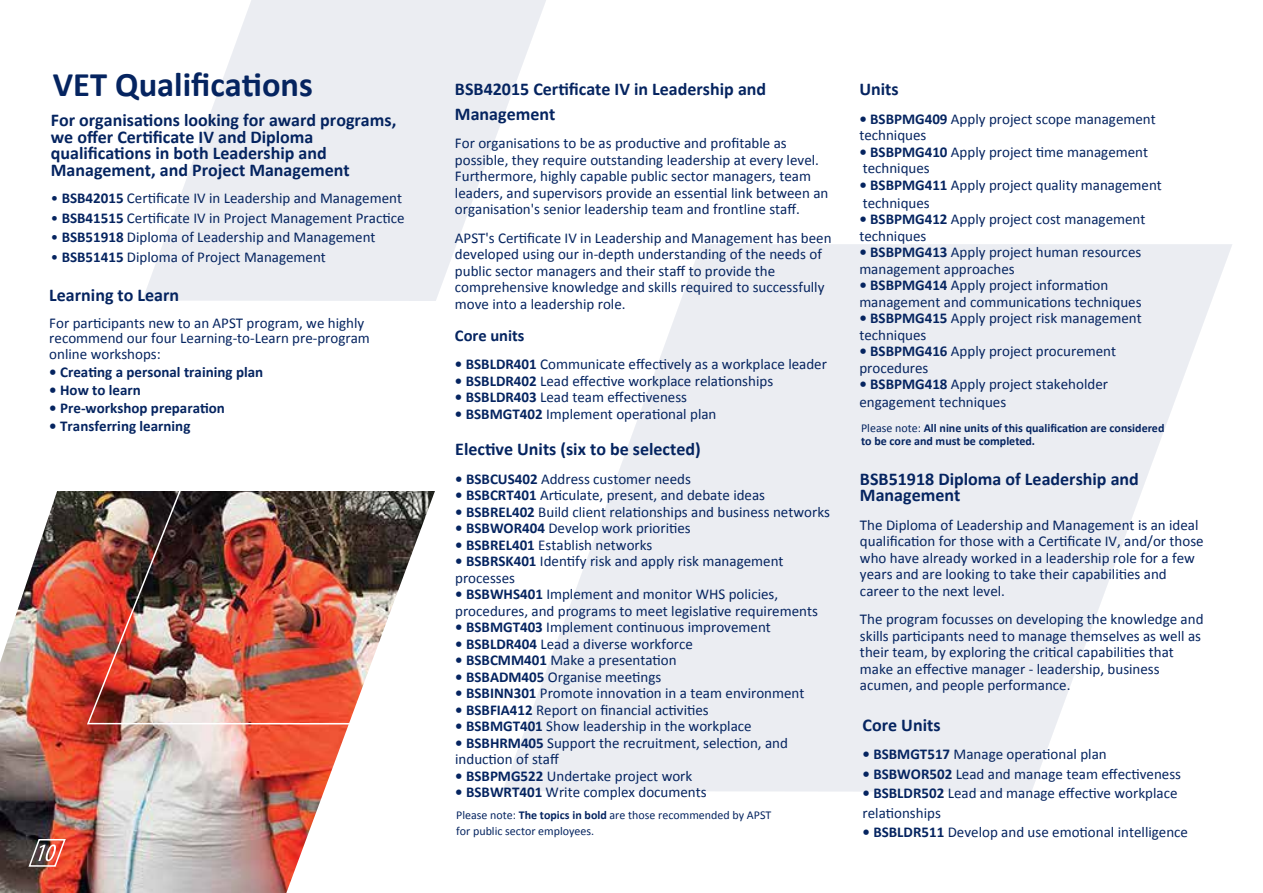
<style>
.page{position:relative;width:1263px;height:893px;background:#fff}
.page>*{position:absolute;margin:0;border:0;box-sizing:border-box;transform-origin:0 0}
.t1{font:700 34.5px "Calibri";color:#052460}
.t2{font:700 18px/16.5px "Calibri";color:#052460}
.t3{font:700 16.5px "Calibri";color:#052460}
.t4{font:15px/16.5px "Calibri";color:#052460}
.t5{font:700 15px "Calibri";color:#052460}
.t6{font:700 12px/13.5px "Calibri";color:#052460}
.t7{font:12px/16.5px "Calibri";color:#052460}
.s1{font-weight:700}
.s2{font-weight:400}
</style>
<div class="page">
<img style="left:0;top:491px;width:349px;height:402px">
<svg style="left:503px;top:244px;width:729px;height:548px;fill:#ebedf2"></svg>
<svg style="left:27px;top:838px;width:40px;height:29px"></svg>
<img style="left:86px;top:491px;width:349px;height:234px">
<svg style="left:143px;top:0;width:404px;height:301px;fill:#ebedf2"></svg>
<h1 class="t1" style="left:53px;top:63px;width:261px">VET Qualifications</h1>
<p class="t2" style="left:859px;top:81px;width:41px">Units</p>
<p class="t4" style="left:859px;top:111px;width:298px"><span class="s1">• BSBPMG409</span> Apply project scope management techniques</p>
<p class="t4" style="left:859px;top:144px;width:290px"><span class="s1">• BSBPMG410</span> Apply project time management techniques</p>
<p class="t4" style="left:859px;top:176px;width:304px;line-height:18px"><span class="s1">• BSBPMG411</span> Apply project quality management techniques</p>
<p class="t4" style="left:859px;top:211px;width:288px"><span class="s1">• BSBPMG412</span> Apply project cost management techniques</p>
<p class="t4" style="left:859px;top:244px;width:283px"><span class="s1">• BSBPMG413</span> Apply project human resources management approaches</p>
<p class="t4" style="left:859px;top:277px;width:284px"><span class="s1">• BSBPMG414</span> Apply project information management and communications techniques</p>
<p class="t4" style="left:859px;top:310px;width:284px"><span class="s1">• BSBPMG415</span> Apply project risk management techniques</p>
<p class="t4" style="left:859px;top:343px;width:258px"><span class="s1">• BSBPMG416</span> Apply project procurement procedures</p>
<p class="t4" style="left:859px;top:375px;width:250px;line-height:18px"><span class="s1">• BSBPMG418</span> Apply project stakeholder engagement techniques</p>
<p class="t2" style="left:455px;top:76px;width:313px;line-height:25.2px">BSB42015 Certificate IV in Leadership and<br>Management</p>
<p class="t4" style="left:455px;top:135px;width:375px">For organisations to be as productive and profitable as possible, they require outstanding leadership at every level.<br>Furthermore, highly capable public sector managers, team leaders, and supervisors provide an essential link between an organisation's senior leadership team and frontline staff.</p>
<p class="t4" style="left:455px;top:230px;width:378px">APST's Certificate IV in Leadership and Management has been developed using our in-depth understanding of the needs of public sector managers and their staff to provide the comprehensive knowledge and skills required to successfully move into a leadership role.</p>
<p class="t3" style="left:455px;top:325px;width:71px">Core units</p>
<p class="t4" style="left:455px;top:356px;width:374px"><span class="s1">• BSBLDR401</span> Communicate effectively as a workplace leader</p>
<p class="t4" style="left:455px;top:372px;width:320px"><span class="s1">• BSBLDR402</span> Lead effective workplace relationships</p>
<p class="t4" style="left:455px;top:389px;width:234px"><span class="s1">• BSBLDR403</span> Lead team effectiveness</p>
<p class="t4" style="left:455px;top:405px;width:263px"><span class="s1">• BSBMGT402</span> Implement operational plan</p>
<p class="t2" style="left:455px;top:441px;width:247px">Elective Units (six to be selected)</p>
<p class="t4" style="left:455px;top:470px;width:237px"><span class="s1">• BSBCUS402</span> Address customer needs</p>
<p class="t4" style="left:455px;top:487px;width:311px"><span class="s1">• BSBCRT401</span> Articulate, present, and debate ideas</p>
<p class="t4" style="left:455px;top:503px;width:376px"><span class="s1">• BSBREL402</span> Build client relationships and business networks</p>
<p class="t4" style="left:455px;top:520px;width:237px"><span class="s1">• BSBWOR404</span> Develop work priorities</p>
<p class="t4" style="left:455px;top:536px;width:199px"><span class="s1">• BSBREL401</span> Establish networks</p>
<p class="t4" style="left:455px;top:553px;width:330px"><span class="s1">• BSBRSK401</span> Identify risk and apply risk management processes</p>
<p class="t4" style="left:455px;top:586px;width:364px"><span class="s1">• BSBWHS401</span> Implement and monitor WHS policies, procedures, and programs to meet legislative requirements</p>
<p class="t4" style="left:455px;top:619px;width:317px"><span class="s1">• BSBMGT403</span> Implement continuous improvement</p>
<p class="t4" style="left:455px;top:635px;width:239px"><span class="s1">• BSBLDR404</span> Lead a diverse workforce</p>
<p class="t4" style="left:455px;top:652px;width:223px"><span class="s1">• BSBCMM401</span> Make a presentation</p>
<p class="t4" style="left:455px;top:668px;width:208px"><span class="s1">• BSBADM405</span> Organise meetings</p>
<p class="t4" style="left:455px;top:685px;width:351px"><span class="s1">• BSBINN301</span> Promote innovation in a team environment</p>
<p class="t4" style="left:455px;top:701px;width:255px"><span class="s1">• BSBFIA412</span> Report on financial activities</p>
<p class="t4" style="left:455px;top:718px;width:298px"><span class="s1">• BSBMGT401</span> Show leadership in the workplace</p>
<p class="t4" style="left:455px;top:734px;width:334px"><span class="s1">• BSBHRM405</span> Support the recruitment, selection, and induction of staff</p>
<p class="t4" style="left:455px;top:767px;width:239px"><span class="s1">• BSBPMG522</span> Undertake project work</p>
<p class="t4" style="left:455px;top:784px;width:253px"><span class="s1">• BSBWRT401</span> Write complex documents</p>
<p class="t7" style="left:456px;top:807px;width:317px">Please note: <span class="s1">The topics in bold</span> are those recommended by APST for public sector employees.</p>
<p class="t2" style="left:51px;top:112px;width:347px">For organisations looking for award programs, we offer Certificate IV and Diploma qualifications in both Leadership and Management, and Project Management</p>
<p class="t4" style="left:51px;top:190px;width:353px">• <span class="s1">BSB42015</span> Certificate IV in Leadership and Management</p>
<p class="t4" style="left:51px;top:209px;width:355px">• <span class="s1">BSB41515</span> Certificate IV in Project Management Practice</p>
<p class="t4" style="left:51px;top:229px;width:326px">• <span class="s1">BSB51918</span> Diploma of Leadership and Management</p>
<p class="t4" style="left:51px;top:248px;width:277px">• <span class="s1">BSB51415</span> Diploma of Project Management</p>
<p class="t2" style="left:49px;top:287px;width:131px">Learning to Learn</p>
<p class="t4" style="left:49px;top:316px;width:322px;line-height:15px">For participants new to an APST program, we highly recommend our four Learning-to-Learn pre-program online workshops:</p>
<p class="t5" style="left:49px;top:362px;width:215px">• Creating a personal training plan</p>
<p class="t5" style="left:49px;top:380px;width:93px">• How to learn</p>
<p class="t5" style="left:49px;top:398px;width:177px">• Pre-workshop preparation</p>
<p class="t5" style="left:49px;top:416px;width:143px">• Transferring learning</p>
<p class="t6" style="left:861px;top:421px;width:305px"><span class="s2">Please note:</span> All nine units of this qualification are considered to be core and must be completed.</p>
<p class="t2" style="left:860px;top:470px;width:280px">BSB51918 Diploma of Leadership and<br>Management</p>
<p class="t4" style="left:860px;top:516px;width:345px">The Diploma of Leadership and Management is an ideal qualification for those with a Certificate IV, and/or those who have already worked in a leadership role for a few years and are looking to take their capabilities and career to the next level.</p>
<p class="t4" style="left:860px;top:611px;width:345px">The program focusses on developing the knowledge and skills participants need to manage themselves as well as their team, by exploring the critical capabilities that make an effective manager - leadership, business acumen, and people performance.</p>
<p class="t2" style="left:862px;top:716px;width:79px">Core Units</p>
<p class="t4" style="left:862px;top:746px;width:246px"><span class="s1">• BSBMGT517</span> Manage operational plan</p>
<p class="t4" style="left:862px;top:766px;width:320px"><span class="s1">• BSBWOR502</span> Lead and manage team effectiveness</p>
<p class="t4" style="left:862px;top:784px;width:316px;line-height:19.5px"><span class="s1">• BSBLDR502</span> Lead and manage effective workplace relationships</p>
<p class="t4" style="left:862px;top:824px;width:327px"><span class="s1">• BSBLDR511</span> Develop and use emotional intelligence</p>
</div>
